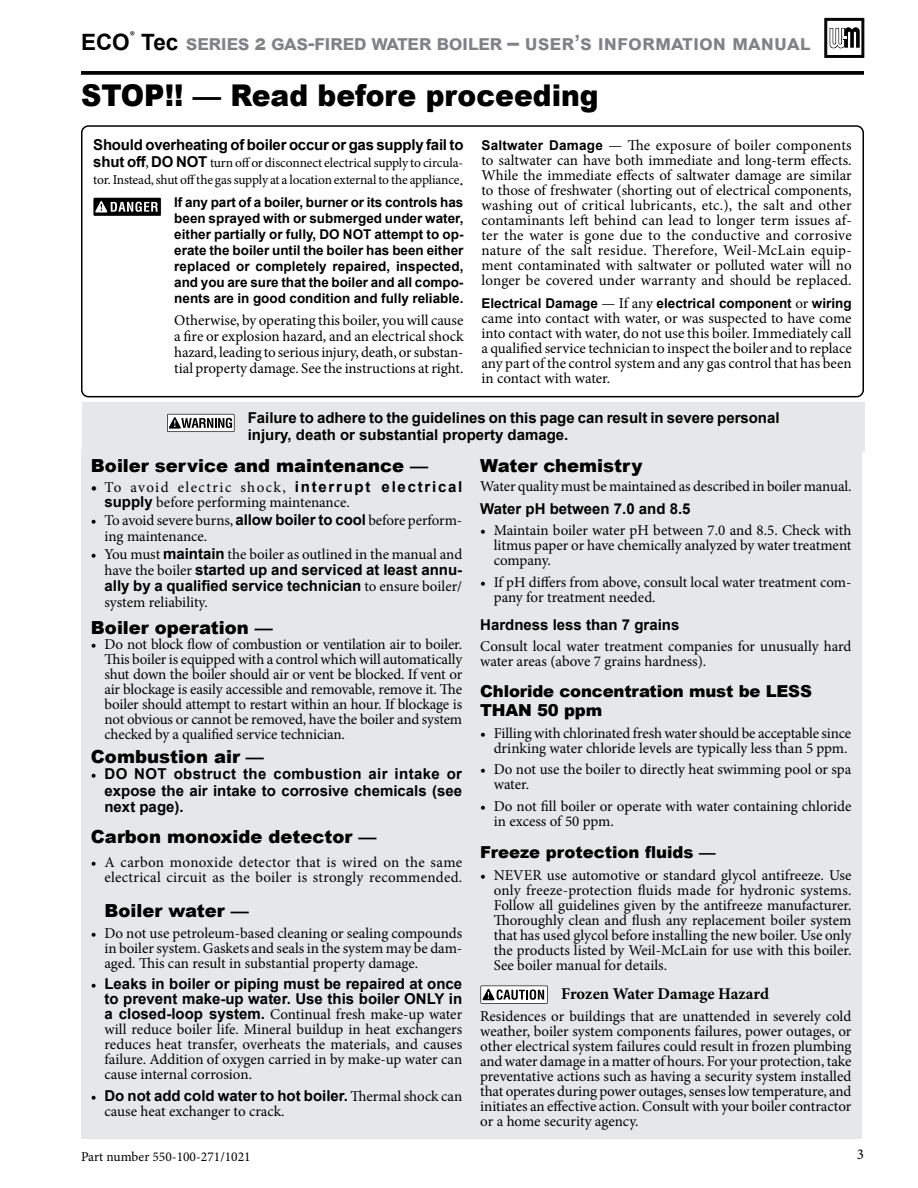
<style>
.page{position:relative;width:918px;height:1188px;background:#fff}
.page>*{position:absolute;margin:0;border:0;box-sizing:border-box;transform-origin:0 0}
.t1{font:900 30px "Arial";color:#000;scale:.94 1}
.t2{font:700 21px "Arial";letter-spacing:-.025em;color:#808285}
.t3{font:900 18px "Arial";color:#000}
.t4{font:900 16.5px/19.5px "Arial";letter-spacing:-.01em;color:#000}
.t5{font:700 16.5px "Minion Pro";letter-spacing:-.005em;color:#000}
.t6{font:15px/15px "Minion Pro";color:#000;text-align:justify}
.t7{font:700 15px/16.5px "Arial";color:#000}
.t8{font:700 13.5px/15.9px "Arial";color:#000;text-align:justify}
.t9{font:13.5px/18px "Minion Pro";letter-spacing:-.01em;color:#000}
.s1{font-size:22.5px;color:#000}
.s2{font-family:"Arial";font-weight:700;font-size:15px}
.s3{font-size:15px}
.s4{font-size:18px}
.s5{font-family:"Arial";font-weight:700;font-size:13.5px}
.s6{font-family:"Minion Pro";font-weight:400;font-size:15px}
.s7{font-size:16.5px}
.s8{font-family:"Arial";font-weight:700}
.s9{font-family:"Minion Pro";font-weight:400}
</style>
<div class="page">
<svg style="left:81px;top:71px;width:783px;height:4px;background:#0f0f0f"></svg>
<svg style="left:825px;top:18px;width:39px;height:39px"></svg>
<svg style="left:94px;top:198px;width:67px;height:18px"></svg>
<div style="left:81px;top:125px;width:783px;height:272px;border:2px solid #000;border-radius:7px"></div>
<div style="left:82px;top:402px;width:783px;height:50px;background:#e6e7e8"></div>
<svg style="left:167px;top:414px;width:68px;height:18px"></svg>
<div style="left:81px;top:449px;width:780px;height:689px;background:#e6e7e8"></div>
<svg style="left:480px;top:986px;width:68px;height:18px"></svg>
<h2 class="t2" style="left:81px;top:27px;width:731px"><span class="s1">ECO</span><sup>®</sup> <span class="s1">Tec</span> series 2 gas-fired water boiler – user’s information manual</h2>
<h1 class="t1" style="left:81px;top:74px;width:552px">STOP!! — Read before proceeding</h1>
<p class="t7" style="left:93px;top:137px;width:372px">Should overheating of boiler occur or gas supply fail to</p>
<p class="t9" style="left:93px;top:153px;width:372px"><span class="s2">shut off</span><span class="s3">,</span> <span class="s2">DO NOT</span> turn off or disconnect electrical supply to circula&shy;tor. Instead, shut off the gas supply at a location external to the appliance<span class="s4">.</span></p>
<p class="t8" style="left:174px;top:195px;width:291px">If any part of a boiler, burner or its controls has been sprayed with or submerged under water, either partially or fully, DO NOT attempt to op&shy;erate the boiler until the boiler has been either replaced or completely repaired, inspected, and you are sure that the boiler and all compo&shy;nents are in good condition and fully reliable.</p>
<p class="t6" style="left:174px;top:313px;width:291px;line-height:15.9px">Otherwise, by operating this boiler, you will cause a fire or explosion hazard, and an electrical shock hazard, leading to serious injury, death, or substan&shy;tial property damage. See the instructions at right.</p>
<p class="t6" style="left:481px;top:138px;width:372px"><span class="s5">Saltwater Damage</span> — The exposure of boiler components to saltwater can have both immediate and long-term effects.<br>While the immediate effects of saltwater damage are similar to those of freshwater (shorting out of electrical components, washing out of critical lubricants, etc.), the salt and other contaminants left behind can lead to longer term issues af&shy;ter the water is gone due to the conductive and corrosive nature of the salt residue. Therefore, Weil‑McLain equip&shy;ment contaminated with saltwater or polluted water will no longer be covered under warranty and should be replaced.</p>
<p class="t8" style="left:482px;top:295px;width:372px">Electrical Damage <span class="s6">— If any</span> electrical component <span class="s6">or</span> wiring</p>
<p class="t6" style="left:482px;top:310px;width:372px">came into contact with water, or was suspected to have come into contact with water, do not use this boiler. Immediately call a qualified service technician to inspect the boiler and to replace any part of the control system and any gas control that has been in contact with water.</p>
<p class="t7" style="left:248px;top:410px;width:533px">Failure to adhere to the guidelines on this page can result in severe personal injury, death or substantial property damage.</p>
<p class="t3" style="left:91px;top:453px;width:339px">Boiler service and maintenance —</p>
<p class="t6" style="left:104px;top:479px;width:359px;line-height:15.8px;text-indent:-14px"><span class="s7">•</span> To avoid electric shock, <span class="s8">interrupt electrical supply</span> before performing maintenance.</p>
<p class="t6" style="left:104px;top:513px;width:359px;line-height:15.8px;text-indent:-14px">• To avoid severe burns, <span class="s8">allow boiler to cool</span> before perform&shy;ing maintenance.</p>
<p class="t6" style="left:91px;top:547px;width:373px">• You must <span class="s8">maintain</span> the boiler as outlined in the manual and</p>
<p class="t7" style="left:104px;top:562px;width:359px;line-height:15.8px"><span class="s9">have the boiler</span> started up and serviced at least annu&shy;ally by a qualified service technician <span class="s9">to ensure boiler/</span></p>
<p class="t6" style="left:104px;top:595px;width:105px">system reliability.</p>
<p class="t3" style="left:91px;top:614px;width:183px">Boiler operation —</p>
<p class="t6" style="left:104px;top:636px;width:359px;text-indent:-14px">• Do not block flow of combustion or ventilation air to boiler.<br>This boiler is equipped with a control which will automatically shut down the boiler should air or vent be blocked. If vent or air blockage is easily accessible and removable, remove it. The boiler should attempt to restart within an hour. If blockage is not obvious or cannot be removed, have the boiler and system checked by a qualified service technician.</p>
<p class="t3" style="left:91px;top:743px;width:174px">Combustion air —</p>
<p class="t7" style="left:104px;top:766px;width:359px;text-align:justify;text-indent:-14px"><span class="s9">•</span> DO NOT obstruct the combustion air intake or expose the air intake to corrosive chemicals (see next page).</p>
<p class="t3" style="left:91px;top:824px;width:287px">Carbon monoxide detector —</p>
<p class="t6" style="left:91px;top:855px;width:373px;text-align:right">• A carbon monoxide detector that is wired on the same electrical circuit as the boiler is strongly recommended.</p>
<p class="t3" style="left:104px;top:897px;width:146px">Boiler water —</p>
<p class="t6" style="left:104px;top:926px;width:359px;text-indent:-13px">• Do not use petroleum-based cleaning or sealing compounds in boiler system. Gaskets and seals in the system may be dam&shy;aged. This can result in substantial property damage.</p>
<p class="t7" style="left:91px;top:977px;width:373px;line-height:15px;text-align:right"><span class="s9">•</span> Leaks in boiler or piping must be repaired at once to prevent make-up water. Use this boiler ONLY in</p>
<p class="t6" style="left:104px;top:1007px;width:359px"><span class="s8">a closed-loop system.</span> Continual fresh make-up water will reduce boiler life. Mineral buildup in heat exchangers reduces heat transfer, overheats the materials, and causes failure. Addition of oxygen carried in by make-up water can cause internal corrosion.</p>
<p class="t7" style="left:91px;top:1088px;width:373px"><span class="s9">•</span> Do not add cold water to hot boiler. <span class="s9">Thermal shock can</span></p>
<p class="t6" style="left:104px;top:1104px;width:182px">cause heat exchanger to crack.</p>
<p class="t3" style="left:480px;top:453px;width:164px">Water chemistry</p>
<p class="t6" style="left:480px;top:479px;width:373px">Water quality must be maintained as described in boiler manual.</p>
<p class="t7" style="left:480px;top:501px;width:212px">Water pH between 7.0 and 8.5</p>
<p class="t6" style="left:494px;top:523px;width:359px;text-indent:-14px">• Maintain boiler water pH between 7.0 and 8.5. Check with litmus paper or have chemically analyzed by water treatment company.</p>
<p class="t6" style="left:494px;top:575px;width:359px;text-indent:-14px">• If pH differs from above, consult local water treatment com&shy;pany for treatment needed.</p>
<p class="t7" style="left:480px;top:616px;width:201px">Hardness less than 7 grains</p>
<p class="t6" style="left:480px;top:639px;width:373px">Consult local water treatment companies for unusually hard water areas (above 7 grains hardness).</p>
<p class="t4" style="left:480px;top:680px;width:333px">Chloride concentration must be LESS<br>THAN 50 ppm</p>
<p class="t6" style="left:480px;top:725px;width:373px;text-align:right">• Filling with chlorinated fresh water should be acceptable since drinking water chloride levels are typically less than 5 ppm.</p>
<p class="t6" style="left:494px;top:762px;width:359px;text-indent:-14px">• Do not use the boiler to directly heat swimming pool or spa water.</p>
<p class="t6" style="left:494px;top:798px;width:359px;text-indent:-14px">• Do not fill boiler or operate with water containing chloride in excess of 50 ppm.</p>
<p class="t4" style="left:480px;top:842px;width:237px">Freeze protection fluids —</p>
<p class="t6" style="left:494px;top:868px;width:359px;text-indent:-14px">• NEVER use automotive or standard glycol antifreeze. Use only freeze-protection fluids made for hydronic systems.<br>Follow all guidelines given by the antifreeze manufacturer.<br>Thoroughly clean and flush any replacement boiler system that has used glycol before installing the new boiler. Use only the products listed by Weil-McLain for use with this boiler.<br>See boiler manual for details.</p>
<p class="t5" style="left:561px;top:982px;width:209px">Frozen Water Damage Hazard</p>
<p class="t6" style="left:480px;top:1009px;width:373px">Residences or buildings that are unattended in severely cold weather, boiler system components failures, power outages, or other electrical system failures could result in frozen plumbing and water damage in a matter of hours. For your protection, take preventative actions such as having a security system installed that operates during power outages, senses low temperature, and initiates an effective action. Consult with your boiler contractor or a home security agency.</p>
<p class="t9" style="left:81px;top:1148px;width:171px">Part number 550-100-271/1021</p>
<p class="t6" style="left:857px;top:1146px;width:9px">3</p>
</div>
